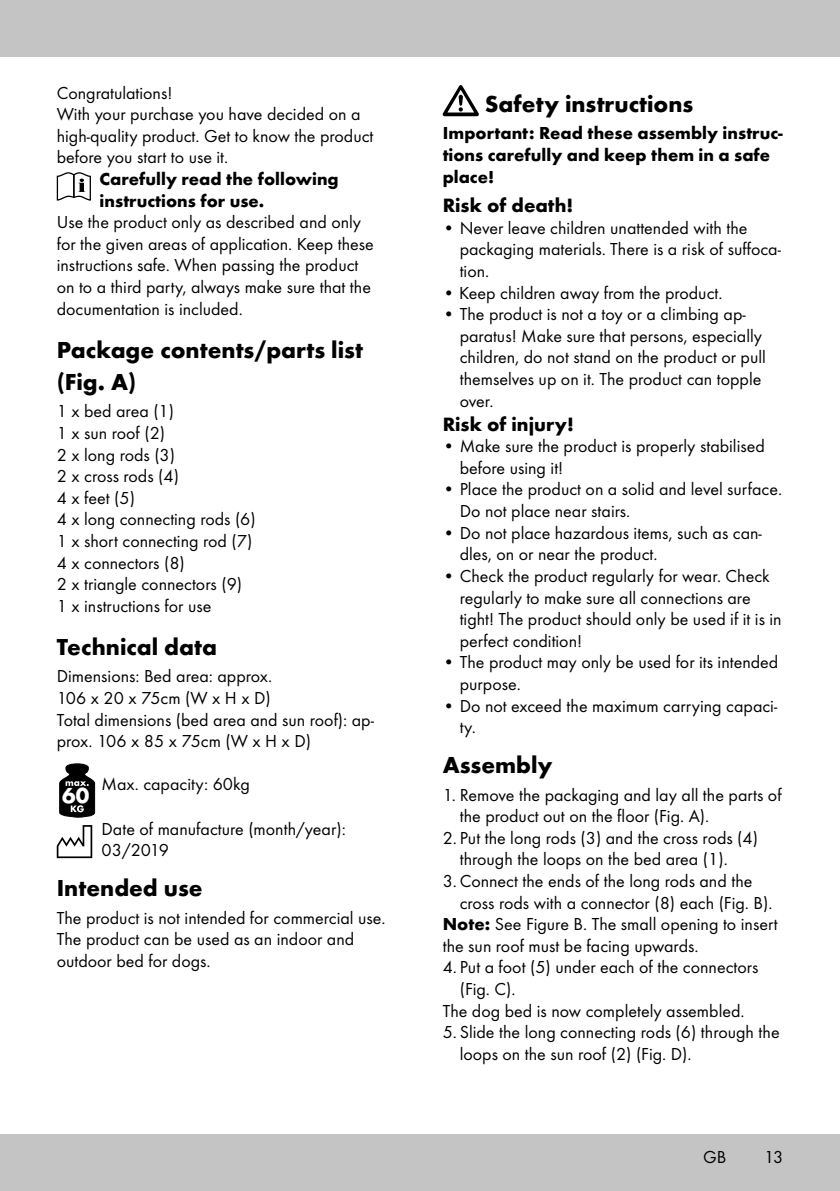
<style>
.page{position:relative;width:840px;height:1191px;background:#fff}
.page>*{position:absolute;margin:0;border:0;box-sizing:border-box;transform-origin:0 0}
.t1{font:700 24px/32px "Futura TOT";color:#000}
.t2{font:700 22.6px "Futura TOT";color:#fff}
.t3{font:700 20px "Futura TOT";color:#000}
.t4{font:18px/21.6px "Futura TOT Boo";color:#000}
.t5{font:700 18px/21.6px "Futura TOT";color:#000}
.s1{font-family:"Futura TOT";font-weight:700}
</style>
<div class="page">
<div style="left:0;top:1134px;width:839px;height:57px;background:#c5c4c4"></div>
<div style="left:0;top:0;width:839px;height:57px;background:#c5c4c4"></div>
<svg style="left:57px;top:172px;width:34px;height:29px"></svg>
<svg style="left:59px;top:763px;width:36px;height:54px"></svg>
<svg style="left:57px;top:825px;width:35px;height:33px"></svg>
<svg style="left:442px;top:85px;width:36px;height:31px"></svg>
<p class="t4" style="left:57px;top:82px;width:318px">Congratulations!<br>With your purchase you have decided on a high-quality product. Get to know the product before you start to use it.</p>
<p class="t5" style="left:100px;top:168px;width:240px">Carefully read the following instructions for use.</p>
<p class="t4" style="left:57px;top:211px;width:318px">Use the product only as described and only for the given areas of application. Keep these instructions safe. When passing the product on to a third party, always make sure that the documentation is included.</p>
<h1 class="t1" style="left:57px;top:333px;width:308px">Package contents/parts list (Fig. A)</h1>
<p class="t4" style="left:57px;top:400px;width:200px">1 x bed area (1)<br>1 x sun roof (2)<br>2 x long rods (3)<br>2 x cross rods (4)<br>4 x feet (5)<br>4 x long connecting rods (6)<br>1 x short connecting rod (7)<br>4 x connectors (8)<br>2 x triangle connectors (9)<br>1 x instructions for use</p>
<h1 class="t1" style="left:57px;top:630px;width:162px">Technical data</h1>
<p class="t4" style="left:57px;top:665px;width:318px">Dimensions: Bed area: approx.<br>106 x 20 x 75cm (W x H x D)<br>Total dimensions (bed area and sun roof): ap&shy;prox. 106 x 85 x 75cm (W x H x D)</p>
<p class="t2" style="left:62px;top:781px;width:29px">60</p>
<p class="t4" style="left:101px;top:773px;width:150px">Max. capacity: 60kg</p>
<p class="t4" style="left:101px;top:817px;width:245px">Date of manufacture (month/year):<br>03/2019</p>
<h1 class="t1" style="left:57px;top:872px;width:147px">Intended use</h1>
<p class="t4" style="left:57px;top:906px;width:330px">The product is not intended for commercial use.<br>The product can be used as an indoor and outdoor bed for dogs.</p>
<h1 class="t1" style="left:484px;top:88px;width:210px">Safety instructions</h1>
<p class="t5" style="left:442px;top:122px;width:341px">Important: Read these assembly instruc&shy;tions carefully and keep them in a safe place!</p>
<p class="t3" style="left:442px;top:193px;width:132px">Risk of death!</p>
<p class="t4" style="left:459px;top:217px;width:322px;text-indent:-17px">• Never leave children unattended with the packaging materials. There is a risk of suffoca&shy;tion.</p>
<p class="t4" style="left:442px;top:282px;width:281px">• Keep children away from the product.</p>
<p class="t4" style="left:459px;top:303px;width:307px;text-indent:-17px">• The product is not a toy or a climbing ap&shy;paratus! Make sure that persons, especially children, do not stand on the product or pull themselves up on it. The product can topple over.</p>
<p class="t3" style="left:442px;top:411px;width:133px">Risk of injury!</p>
<p class="t4" style="left:459px;top:435px;width:306px;text-indent:-17px">• Make sure the product is properly stabilised before using it!</p>
<p class="t4" style="left:459px;top:478px;width:324px;text-indent:-17px">• Place the product on a solid and level surface.<br>Do not place near stairs.</p>
<p class="t4" style="left:459px;top:522px;width:303px;text-indent:-17px">• Do not place hazardous items, such as can&shy;dles, on or near the product.</p>
<p class="t4" style="left:459px;top:565px;width:323px;text-indent:-17px">• Check the product regularly for wear. Check regularly to make sure all connections are tight! The product should only be used if it is in perfect condition!</p>
<p class="t4" style="left:459px;top:651px;width:320px;text-indent:-17px">• The product may only be used for its intended purpose.</p>
<p class="t4" style="left:459px;top:694px;width:319px;text-indent:-17px">• Do not exceed the maximum carrying capaci&shy;ty.</p>
<h1 class="t1" style="left:442px;top:749px;width:111px">Assembly</h1>
<p class="t4" style="left:459px;top:783px;width:323px;text-indent:-17px">1. Remove the packaging and lay all the parts of the product out on the floor (Fig. A).</p>
<p class="t4" style="left:442px;top:827px;width:317px">2. Put the long rods (3) and the cross rods (4)</p>
<p class="t4" style="left:459px;top:848px;width:269px">through the loops on the bed area (1).</p>
<p class="t4" style="left:442px;top:870px;width:311px">3.Connect the ends of the long rods and the</p>
<p class="t4" style="left:459px;top:891px;width:314px">cross rods with a connector (8) each (Fig. B).</p>
<p class="t4" style="left:442px;top:913px;width:336px"><span class="s1">Note:</span> See Figure B. The small opening to insert</p>
<p class="t4" style="left:442px;top:935px;width:257px">the sun roof must be facing upwards.</p>
<p class="t4" style="left:442px;top:956px;width:317px">4. Put a foot (5) under each of the connectors</p>
<p class="t4" style="left:459px;top:978px;width:57px">(Fig. C).</p>
<p class="t4" style="left:442px;top:999px;width:303px">The dog bed is now completely assembled.</p>
<p class="t4" style="left:459px;top:1021px;width:321px;text-indent:-17px">5. Slide the long connecting rods (6) through the loops on the sun roof (2) (Fig. D).</p>
<p class="t4" style="left:702px;top:1146px;width:25px">GB</p>
<p class="t4" style="left:763px;top:1146px;width:20px">13</p>
</div>
